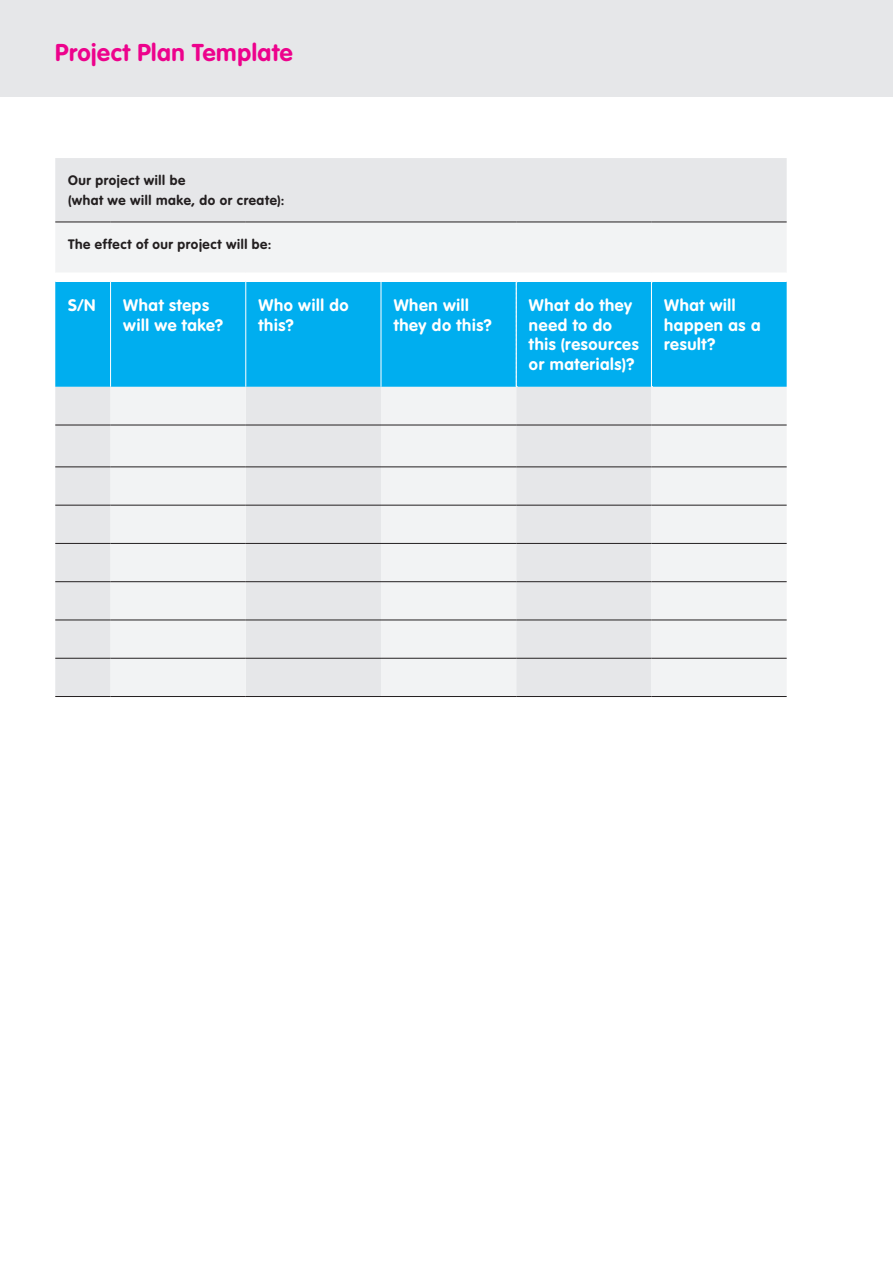
<style>
.page{position:relative;width:893px;height:1263px;background:#fff}
.page>*{position:absolute;margin:0;border:0;box-sizing:border-box;transform-origin:0 0}
.t1{font:700 24px "VAG Rounded Std";letter-spacing:.025em;color:#ed028c}
.Subheading{font:700 16.5px/19.5px "VAG Rounded Std";letter-spacing:.04em;color:#fff}
.Subheading-2{font:700 13.5px "VAG Rounded Std";letter-spacing:.045em;color:#231f20}
</style>
<div class="page">
<div style="left:0;top:0;width:893px;height:97px;background:#e6e7e9"></div>
<div style="left:55px;top:158px;width:732px;height:64px;background:#e6e7e9"></div>
<svg style="left:55px;top:223px;width:732px;height:473px;fill:#f2f3f4"></svg>
<svg style="left:55px;top:274px;width:732px;height:113px;background:#12b3f0"></svg>
<hr style="left:55px;top:273px;width:56px;height:1px;background:#fff">
<hr style="left:111px;top:273px;width:135px;height:1px;background:#fff">
<hr style="left:246px;top:273px;width:135px;height:1px;background:#fff">
<hr style="left:381px;top:273px;width:135px;height:1px;background:#fff">
<hr style="left:516px;top:273px;width:135px;height:1px;background:#fff">
<hr style="left:651px;top:273px;width:136px;height:1px;background:#fff">
<hr style="left:55px;top:281px;width:56px;height:1px;background:#fff">
<hr style="left:111px;top:281px;width:135px;height:1px;background:#fff">
<hr style="left:246px;top:281px;width:135px;height:1px;background:#fff">
<hr style="left:381px;top:281px;width:135px;height:1px;background:#fff">
<hr style="left:516px;top:281px;width:135px;height:1px;background:#fff">
<hr style="left:651px;top:281px;width:136px;height:1px;background:#fff">
<hr style="left:381px;top:222px;width:135px;height:1px;background:#231f20">
<hr style="left:516px;top:222px;width:135px;height:1px;background:#231f20">
<hr style="left:651px;top:222px;width:136px;height:1px;background:#231f20">
<hr style="left:55px;top:222px;width:56px;height:1px;background:#231f20">
<hr style="left:111px;top:222px;width:135px;height:1px;background:#231f20">
<hr style="left:246px;top:222px;width:135px;height:1px;background:#231f20">
<hr style="left:55px;top:425px;width:56px;height:1px;background:#231f20">
<hr style="left:111px;top:425px;width:135px;height:1px;background:#231f20">
<hr style="left:246px;top:425px;width:135px;height:1px;background:#231f20">
<hr style="left:381px;top:425px;width:135px;height:1px;background:#231f20">
<hr style="left:516px;top:425px;width:135px;height:1px;background:#231f20">
<hr style="left:651px;top:425px;width:136px;height:1px;background:#231f20">
<hr style="left:55px;top:467px;width:56px;height:1px;background:#231f20">
<hr style="left:111px;top:467px;width:135px;height:1px;background:#231f20">
<hr style="left:246px;top:467px;width:135px;height:1px;background:#231f20">
<hr style="left:381px;top:467px;width:135px;height:1px;background:#231f20">
<hr style="left:516px;top:467px;width:135px;height:1px;background:#231f20">
<hr style="left:651px;top:467px;width:136px;height:1px;background:#231f20">
<hr style="left:55px;top:505px;width:56px;height:1px;background:#231f20">
<hr style="left:111px;top:505px;width:135px;height:1px;background:#231f20">
<hr style="left:246px;top:505px;width:135px;height:1px;background:#231f20">
<hr style="left:381px;top:505px;width:135px;height:1px;background:#231f20">
<hr style="left:516px;top:505px;width:135px;height:1px;background:#231f20">
<hr style="left:651px;top:505px;width:136px;height:1px;background:#231f20">
<hr style="left:55px;top:543px;width:56px;height:1px;background:#231f20">
<hr style="left:111px;top:543px;width:135px;height:1px;background:#231f20">
<hr style="left:246px;top:543px;width:135px;height:1px;background:#231f20">
<hr style="left:381px;top:543px;width:135px;height:1px;background:#231f20">
<hr style="left:516px;top:543px;width:135px;height:1px;background:#231f20">
<hr style="left:651px;top:543px;width:136px;height:1px;background:#231f20">
<hr style="left:55px;top:581px;width:56px;height:1px;background:#231f20">
<hr style="left:111px;top:581px;width:135px;height:1px;background:#231f20">
<hr style="left:246px;top:581px;width:135px;height:1px;background:#231f20">
<hr style="left:381px;top:581px;width:135px;height:1px;background:#231f20">
<hr style="left:516px;top:581px;width:135px;height:1px;background:#231f20">
<hr style="left:651px;top:581px;width:136px;height:1px;background:#231f20">
<hr style="left:55px;top:620px;width:56px;height:1px;background:#231f20">
<hr style="left:111px;top:620px;width:135px;height:1px;background:#231f20">
<hr style="left:246px;top:620px;width:135px;height:1px;background:#231f20">
<hr style="left:381px;top:620px;width:135px;height:1px;background:#231f20">
<hr style="left:516px;top:620px;width:135px;height:1px;background:#231f20">
<hr style="left:651px;top:620px;width:136px;height:1px;background:#231f20">
<hr style="left:55px;top:658px;width:56px;height:1px;background:#231f20">
<hr style="left:111px;top:658px;width:135px;height:1px;background:#231f20">
<hr style="left:246px;top:658px;width:135px;height:1px;background:#231f20">
<hr style="left:381px;top:658px;width:135px;height:1px;background:#231f20">
<hr style="left:516px;top:658px;width:135px;height:1px;background:#231f20">
<hr style="left:651px;top:658px;width:136px;height:1px;background:#231f20">
<hr style="left:55px;top:696px;width:56px;height:1px;background:#231f20">
<hr style="left:111px;top:696px;width:135px;height:1px;background:#231f20">
<hr style="left:246px;top:696px;width:135px;height:1px;background:#231f20">
<hr style="left:381px;top:696px;width:135px;height:1px;background:#231f20">
<hr style="left:516px;top:696px;width:135px;height:1px;background:#231f20">
<hr style="left:651px;top:696px;width:136px;height:1px;background:#231f20">
<p class="t1" style="left:55px;top:39px;width:239px">Project Plan Template</p>
<p class="Subheading-2" style="left:68px;top:173px;width:119px">Our project will be</p>
<p class="Subheading-2" style="left:68px;top:192px;width:218px">(what we will make, do or create):</p>
<p class="Subheading-2" style="left:68px;top:237px;width:205px">The effect of our project will be:</p>
<p class="Subheading" style="left:68px;top:296px;width:29px">S/N</p>
<p class="Subheading" style="left:123px;top:296px;width:101px">What steps will we take?</p>
<p class="Subheading" style="left:259px;top:296px;width:92px">Who will do this?</p>
<p class="Subheading" style="left:394px;top:296px;width:99px">When will they do this?</p>
<p class="Subheading" style="left:529px;top:296px;width:111px">What do they need to do this (resources or materials)?</p>
<p class="Subheading" style="left:664px;top:296px;width:98px">What will happen as a result?</p>
</div>
